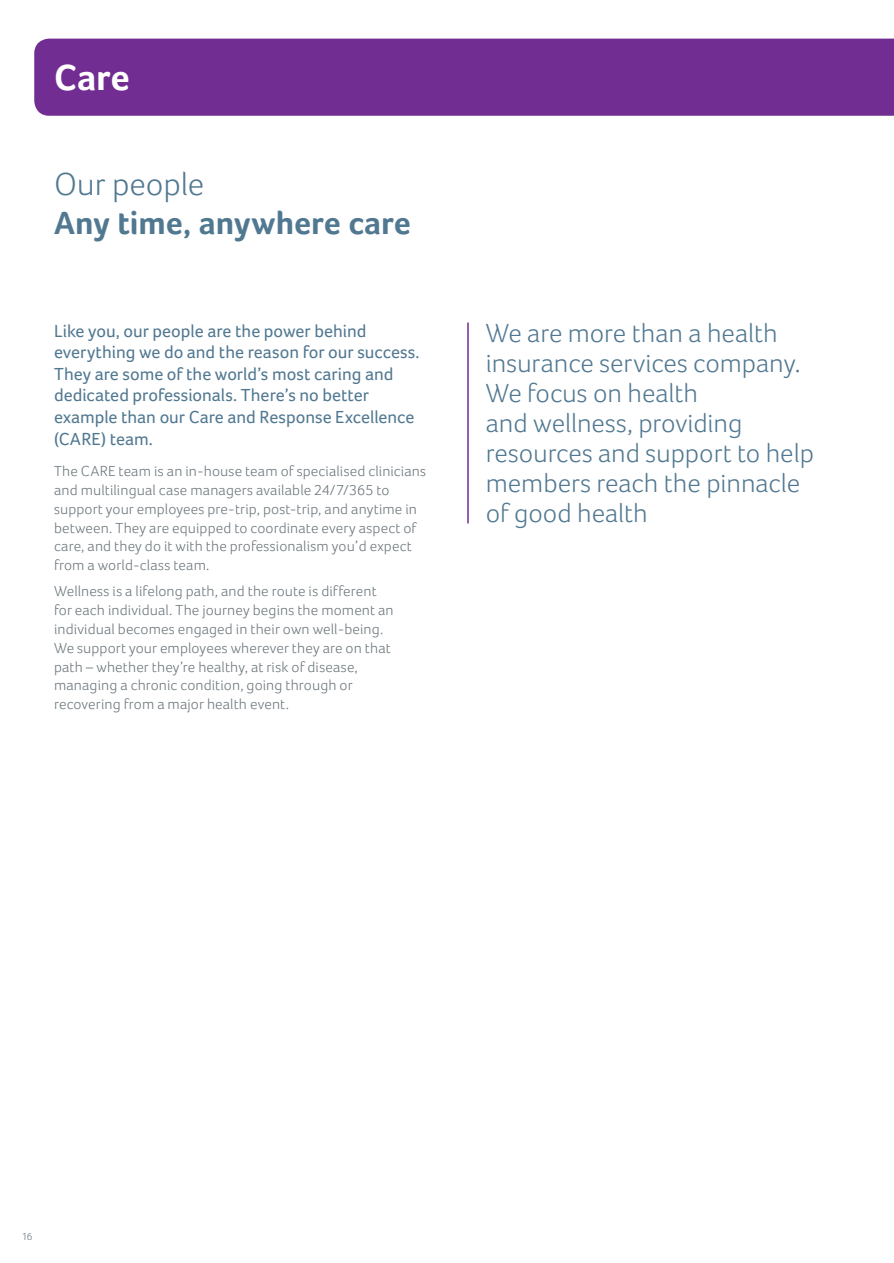
<style>
.page{position:relative;width:894px;height:1263px;background:#fff}
.page>*{position:absolute;margin:0;border:0;box-sizing:border-box;transform-origin:0 0}
.Bar_Headline{font:700 37.5px "Foco";color:#fff}
.Interior_Headline{font:700 33px/39px "Foco";color:#517891}
.Interior_Callout{font:300 27px/30px "Foco";letter-spacing:-.005em;color:#517891}
.Body_Intro{font:18px/21.6px "Foco";color:#517891}
.Body{font:300 15px/18.8px "Foco";letter-spacing:.01em;color:#69747a}
.t1{font:300 10.5px "Foco";color:#69747a}
.s1{font-weight:300}
</style>
<div class="page">
<div style="left:34px;top:39px;width:859px;height:77px;background:#712d91"></div>
<hr style="left:467px;top:322px;width:1px;height:201px;background:#712d91">
<p class="Bar_Headline" style="left:54px;top:56px;width:77px">Care</p>
<p class="Interior_Headline" style="left:54px;top:164px;width:358px"><span class="s1">Our people<br></span>Any time, anywhere care</p>
<p class="Body_Intro" style="left:54px;top:319px;width:367px">Like you, our people are the power behind everything we do and the reason for our success.<br>They are some of the world’s most caring and dedicated professionals. There’s no better example than our Care and Response Excellence (CARE) team.</p>
<p class="Body" style="left:54px;top:462px;width:373px">The CARE team is an in-house team of specialised clinicians and multilingual case managers available 24/7/365 to support your employees pre-trip, post-trip, and anytime in between. They are equipped to coordinate every aspect of care, and they do it with the professionalism you’d expect from a world-class team.</p>
<p class="Body" style="left:54px;top:582px;width:341px">Wellness is a lifelong path, and the route is different for each individual. The journey begins the moment an individual becomes engaged in their own well-being.<br>We support your employees wherever they are on that path – whether they’re healthy, at risk of disease, managing a chronic condition, going through or recovering from a major health event.</p>
<p class="Interior_Callout" style="left:485px;top:317px;width:329px">We are more than a health insurance services company.<br>We focus on health<br>and wellness, providing resources and support to help members reach the pinnacle of good health</p>
<p class="t1" style="left:21px;top:1230px;width:13px">16</p>
</div>
